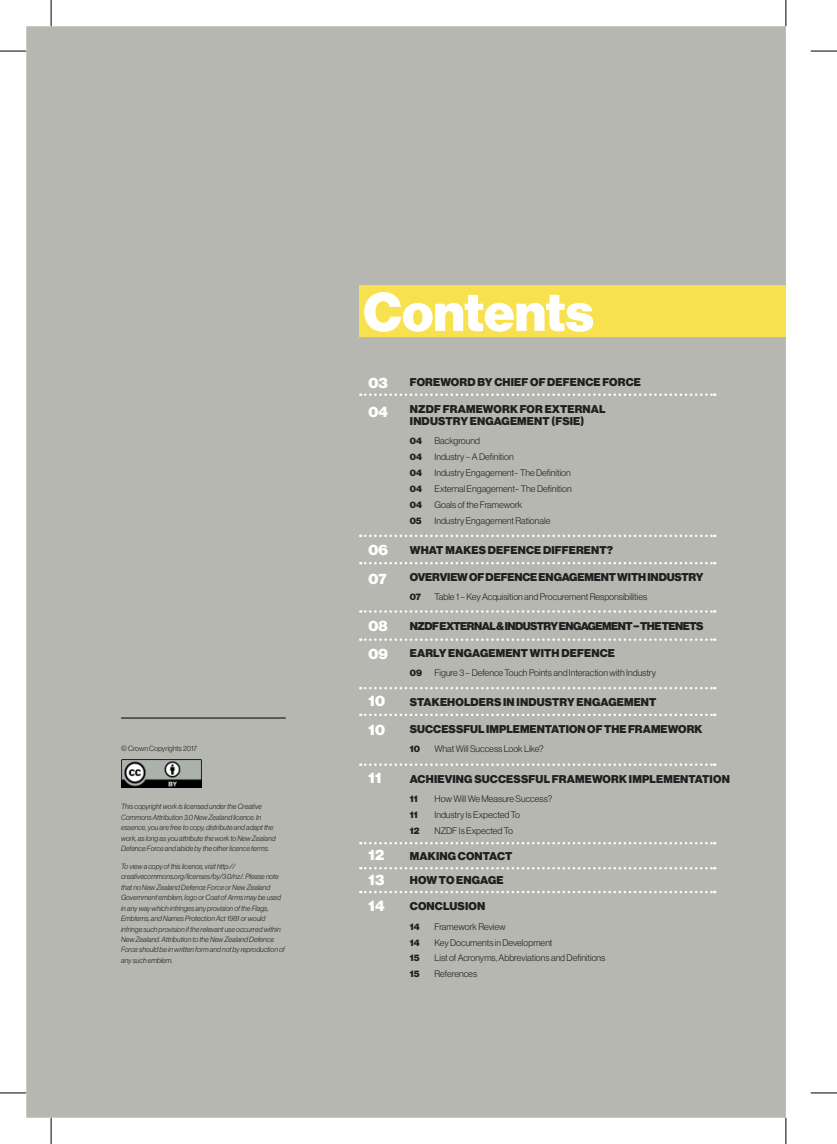
<style>
.page{position:relative;width:837px;height:1144px;background:#fff}
.page>*{position:absolute;margin:0;border:0;box-sizing:border-box;transform-origin:0 0}
.t1{font:900 53.38px "Haas Grot Disp 95";color:#fff}
.t2{font:900 14.88px "Haas Grot Disp 95";letter-spacing:.01em;color:#fff}
.t3{font:900 11.03px/12.2px "Haas Grot Disp 95";letter-spacing:.015em;color:#231f20}
.t4{font:900 11.03px "Haas Grot Disp 95";letter-spacing:-.045em;color:#231f20}
.t5{font:900 11.03px "Haas Grot Disp 95";letter-spacing:-.01em;color:#231f20}
.t6{font:300 9.28px "Haas Grot Disp 45";color:#231f20}
.t7{font:900 9.28px "Haas Grot Disp 95";color:#231f20}
.t8{font:italic 300 7.35px/10.5px "Haas Grot Disp 46";color:#231f20}
.t9{font:300 7.35px "Haas Grot Disp 45";color:#231f20}
</style>
<div class="page">
<div style="left:26px;top:26px;width:759px;height:1092px;background:#b6b7b1"></div>
<img style="left:121px;top:759px;width:80px;height:28px">
<div style="left:359px;top:285px;width:426px;height:52px;background:#f8e14f"></div>
<svg style="left:360px;top:393px;width:355px;height:3px"></svg>
<svg style="left:360px;top:562px;width:355px;height:2px"></svg>
<svg style="left:360px;top:535px;width:355px;height:2px"></svg>
<svg style="left:360px;top:638px;width:355px;height:3px"></svg>
<svg style="left:360px;top:687px;width:355px;height:2px"></svg>
<svg style="left:360px;top:610px;width:355px;height:3px"></svg>
<svg style="left:360px;top:714px;width:355px;height:2px"></svg>
<svg style="left:360px;top:867px;width:355px;height:2px"></svg>
<svg style="left:360px;top:842px;width:355px;height:2px"></svg>
<svg style="left:360px;top:891px;width:355px;height:2px"></svg>
<svg style="left:360px;top:763px;width:355px;height:3px"></svg>
<hr style="left:121px;top:717px;width:164px;height:2px;background:#231f20">
<svg style="left:0;top:51px;width:26px;height:1px"></svg>
<svg style="left:810px;top:51px;width:26px;height:1px"></svg>
<svg style="left:0;top:1092px;width:26px;height:1px"></svg>
<svg style="left:810px;top:1092px;width:26px;height:1px"></svg>
<svg style="left:51px;top:0;width:1px;height:26px"></svg>
<svg style="left:51px;top:1118px;width:1px;height:26px"></svg>
<svg style="left:785px;top:0;width:1px;height:26px"></svg>
<svg style="left:785px;top:1118px;width:1px;height:26px"></svg>
<p class="t9" style="left:121px;top:744px;width:77px">© Crown Copyrights 2017</p>
<p class="t8" style="left:121px;top:801px;width:156px">This copyright work is licensed under the Creative Commons Attribution 3.0 New Zealand licence. In essence, you are free to copy, distribute and adapt the work, as long as you attribute the work to New Zealand Defence Force and abide by the other licence terms.</p>
<p class="t8" style="left:121px;top:861px;width:165px">To view a copy of this licence, visit http:// creativecommons.org/licenses/by/3.0/nz/. Please note that no New Zealand Defence Force or New Zealand Government emblem, logo or Coat of Arms may be used in any way which infringes any provision of the Flags, Emblems, and Names Protection Act 1981 or would infringe such provision if the relevant use occurred within New Zealand. Attribution to the New Zealand Defence Force should be in written form and not by reproduction of any such emblem.</p>
<p class="t1" style="left:363px;top:281px;width:232px">Contents</p>
<p class="t2" style="left:368px;top:374px;width:21px">03</p>
<p class="t2" style="left:368px;top:403px;width:21px">04</p>
<p class="t2" style="left:368px;top:541px;width:21px">06</p>
<p class="t2" style="left:368px;top:570px;width:19px">07</p>
<p class="t2" style="left:368px;top:617px;width:21px">08</p>
<p class="t2" style="left:368px;top:645px;width:21px">09</p>
<p class="t2" style="left:368px;top:692px;width:18px">10</p>
<p class="t2" style="left:368px;top:721px;width:18px">10</p>
<p class="t2" style="left:368px;top:769px;width:14px">11</p>
<p class="t2" style="left:368px;top:846px;width:17px">12</p>
<p class="t2" style="left:368px;top:871px;width:17px">13</p>
<p class="t2" style="left:368px;top:896px;width:18px">14</p>
<p class="t3" style="left:410px;top:376px;width:232px">FOREWORD BY CHIEF OF DEFENCE FORCE</p>
<p class="t3" style="left:410px;top:403px;width:197px">NZDF FRAMEWORK FOR EXTERNAL<br>INDUSTRY ENGAGEMENT (FSIE)</p>
<p class="t7" style="left:409px;top:436px;width:14px">04</p>
<p class="t6" style="left:434px;top:436px;width:47px">Background</p>
<p class="t7" style="left:409px;top:452px;width:14px">04</p>
<p class="t6" style="left:434px;top:452px;width:81px">Industry – A Definition</p>
<p class="t7" style="left:409px;top:467px;width:14px">04</p>
<p class="t6" style="left:434px;top:468px;width:138px">Industry Engagement– The Definition</p>
<p class="t7" style="left:409px;top:483px;width:14px">04</p>
<p class="t6" style="left:434px;top:483px;width:139px">External Engagement– The Definition</p>
<p class="t7" style="left:409px;top:499px;width:14px">04</p>
<p class="t6" style="left:434px;top:499px;width:89px">Goals of the Framework</p>
<p class="t7" style="left:409px;top:515px;width:13px">05</p>
<p class="t6" style="left:434px;top:515px;width:117px">Industry Engagement Rationale</p>
<p class="t3" style="left:410px;top:544px;width:205px">WHAT MAKES DEFENCE DIFFERENT?</p>
<p class="t5" style="left:410px;top:570px;width:295px">OVERVIEW OF DEFENCE ENGAGEMENT WITH INDUSTRY</p>
<p class="t7" style="left:409px;top:591px;width:13px">07</p>
<p class="t6" style="left:434px;top:591px;width:214px">Table 1 – Key Acquisition and Procurement Responsibilities</p>
<p class="t4" style="left:410px;top:620px;width:295px">NZDF EXTERNAL &amp; INDUSTRY ENGAGEMENT – THE TENETS</p>
<p class="t3" style="left:410px;top:647px;width:206px">EARLY ENGAGEMENT WITH DEFENCE</p>
<p class="t7" style="left:409px;top:667px;width:14px">09</p>
<p class="t6" style="left:434px;top:668px;width:223px">Figure 3 – Defence Touch Points and Interaction with Industry</p>
<p class="t3" style="left:410px;top:696px;width:248px">STAKEHOLDERS IN INDUSTRY ENGAGEMENT</p>
<p class="t3" style="left:410px;top:723px;width:294px">SUCCESSFUL IMPLEMENTATION OF THE FRAMEWORK</p>
<p class="t7" style="left:409px;top:744px;width:12px">10</p>
<p class="t6" style="left:434px;top:744px;width:111px">What Will Success Look Like?</p>
<p class="t3" style="left:410px;top:773px;width:321px">ACHIEVING SUCCESSFUL FRAMEWORK IMPLEMENTATION</p>
<p class="t7" style="left:409px;top:793px;width:9px">11</p>
<p class="t6" style="left:434px;top:793px;width:119px">How Will We Measure Success?</p>
<p class="t7" style="left:409px;top:809px;width:9px">11</p>
<p class="t6" style="left:434px;top:809px;width:87px">Industry Is Expected To</p>
<p class="t7" style="left:409px;top:825px;width:11px">12</p>
<p class="t6" style="left:434px;top:825px;width:80px">NZDF Is Expected To</p>
<p class="t3" style="left:410px;top:850px;width:104px">MAKING CONTACT</p>
<p class="t3" style="left:410px;top:874px;width:95px">HOW TO ENGAGE</p>
<p class="t3" style="left:410px;top:900px;width:77px">CONCLUSION</p>
<p class="t7" style="left:409px;top:921px;width:11px">14</p>
<p class="t6" style="left:434px;top:921px;width:73px">Framework Review</p>
<p class="t7" style="left:409px;top:937px;width:11px">14</p>
<p class="t6" style="left:434px;top:937px;width:119px">Key Documents in Development</p>
<p class="t7" style="left:409px;top:953px;width:11px">15</p>
<p class="t6" style="left:434px;top:953px;width:172px">List of Acronyms, Abbreviations and Definitions</p>
<p class="t7" style="left:409px;top:968px;width:11px">15</p>
<p class="t6" style="left:434px;top:969px;width:44px">References</p>
</div>
